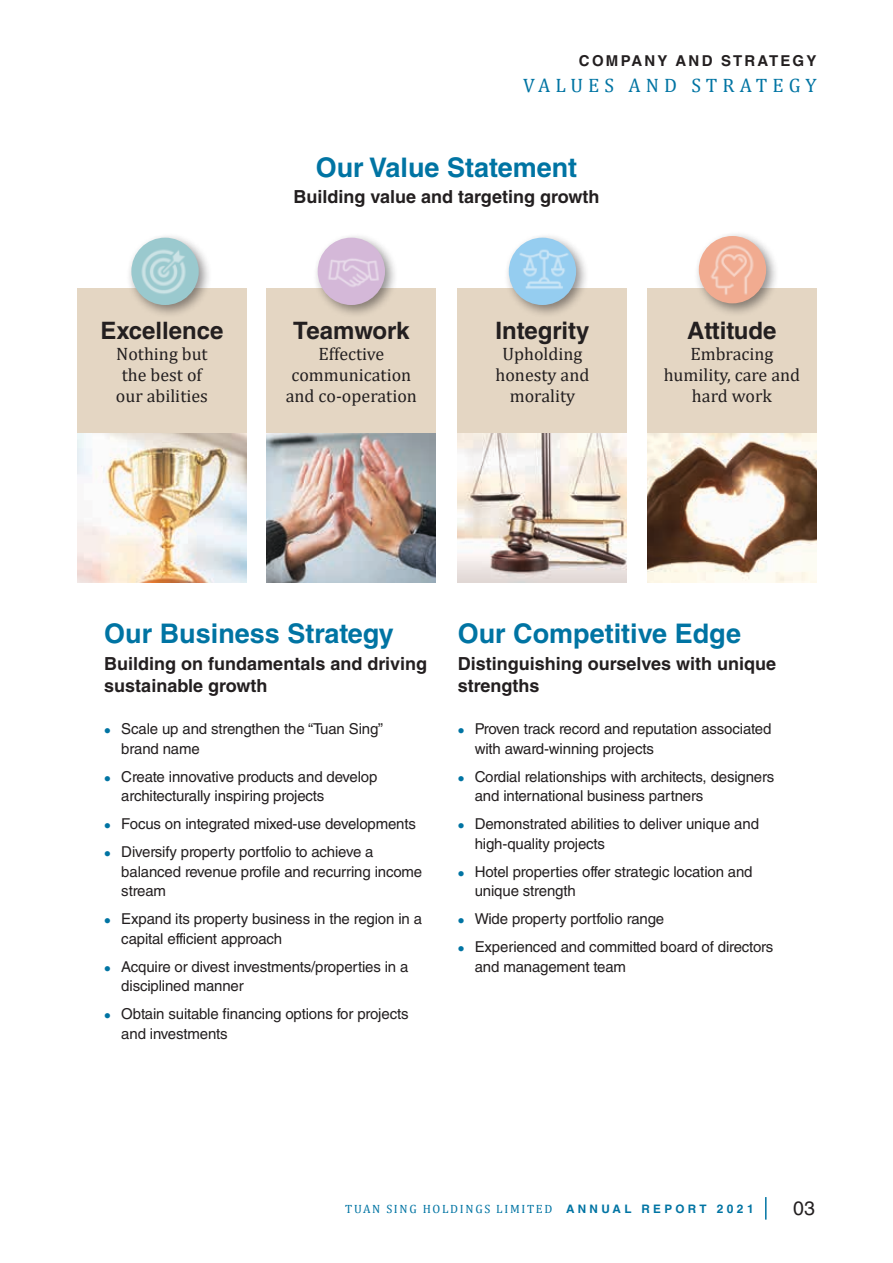
<style>
.page{position:relative;width:893px;height:1263px;background:#fff}
.page>*{position:absolute;margin:0;border:0;box-sizing:border-box;transform-origin:0 0}
.t1{font:700 27px "Helvetica LT Std";color:#0074a3}
.t2{font:700 24px "Helvetica LT Std";color:#231f20}
.t3{font:19.5px "Cambria";letter-spacing:.26em;color:#0074a3}
.t4{font:19.5px "Helvetica LT Std";color:#231f20}
.t5{font:18px/21px "Cambria";color:#231f20;text-align:center}
.t6{font:700 18px/22.5px "Helvetica LT Std";color:#231f20}
.t7{font:15px/19.5px "Helvetica LT Std";letter-spacing:-.01em;color:#231f20}
.t8{font:700 15px "Helvetica LT Std";letter-spacing:.15em;color:#231f20}
.t9{font:12px "Cambria";letter-spacing:.14em;color:#0074a3}
.s1{color:#0074a3}
.s2{font-family:"Helvetica LT Std";font-weight:700;font-size:11.7px}
.s3{font-family:"Helvetica LT Std";font-weight:700}
</style>
<div class="page">
<svg style="left:765px;top:1197px;width:1px;height:22px"></svg>
<img style="left:77px;top:433px;width:169px;height:149px">
<div style="left:647px;top:289px;width:169px;height:144px;background:#e4d6c3"></div>
<div style="left:458px;top:289px;width:169px;height:144px;background:#e4d6c3"></div>
<div style="left:267px;top:289px;width:169px;height:144px;background:#e4d6c3"></div>
<div style="left:77px;top:289px;width:169px;height:144px;background:#e4d6c3"></div>
<img style="left:267px;top:433px;width:169px;height:149px">
<img style="left:458px;top:433px;width:169px;height:149px">
<img style="left:647px;top:433px;width:169px;height:149px">
<div style="left:694px;top:231px;width:86px;height:86px;background:#231f20;opacity:.5"></div>
<div style="left:699px;top:236px;width:67px;height:67px;background:#f1ab90;border-radius:50%"></div>
<img style="left:705px;top:243px;width:51px;height:56px">
<div style="left:504px;top:232px;width:86px;height:87px;background:#231f20;opacity:.5"></div>
<div style="left:509px;top:238px;width:67px;height:67px;background:#95cdf0;border-radius:50%"></div>
<img style="left:512px;top:240px;width:64px;height:57px">
<div style="left:312px;top:232px;width:87px;height:87px;background:#231f20;opacity:.5"></div>
<div style="left:318px;top:238px;width:67px;height:67px;background:#d4b8d8;border-radius:50%"></div>
<img style="left:320px;top:241px;width:62px;height:60px">
<div style="left:126px;top:232px;width:87px;height:87px;background:#231f20;opacity:.5"></div>
<div style="left:131px;top:238px;width:68px;height:67px;background:#9ac9ce;border-radius:50%"></div>
<img style="left:140px;top:244px;width:50px;height:56px">
<p class="t8" style="left:579px;top:52px;width:239px">COMPANY AND STRATEGY</p>
<h3 class="t3" style="left:523px;top:73px;width:295px">VALUES AND STRATEGY</h3>
<h2 class="t2" style="left:100px;top:316px;width:125px">Excellence</h2>
<p class="t5" style="left:116px;top:344px;width:94px">Nothing but the best of our abilities</p>
<h1 class="t1" style="left:316px;top:151px;width:263px">Our Value Statement</h1>
<p class="t6" style="left:293px;top:186px;width:307px">Building value and targeting growth</p>
<h2 class="t2" style="left:293px;top:316px;width:118px">Teamwork</h2>
<p class="t5" style="left:286px;top:344px;width:133px">Effective communication and co-operation</p>
<h2 class="t2" style="left:495px;top:316px;width:95px">Integrity</h2>
<p class="t5" style="left:495px;top:344px;width:95px">Upholding honesty and morality</p>
<h2 class="t2" style="left:687px;top:316px;width:91px">Attitude</h2>
<p class="t5" style="left:664px;top:344px;width:138px">Embracing humility, care and hard work</p>
<h1 class="t1" style="left:104px;top:617px;width:291px">Our Business Strategy</h1>
<p class="t6" style="left:104px;top:652px;width:324px">Building on fundamentals and driving sustainable growth</p>
<p class="t7" style="left:121px;top:719px;width:263px;text-indent:-17px"><span class="s1">●</span> Scale up and strengthen the “Tuan Sing” brand name</p>
<p class="t7" style="left:121px;top:767px;width:258px;text-indent:-17px"><span class="s1">●</span> Create innovative products and develop architecturally inspiring projects</p>
<p class="t7" style="left:104px;top:814px;width:313px"><span class="s1">●</span> Focus on integrated mixed-use developments</p>
<p class="t7" style="left:121px;top:842px;width:302px;text-indent:-17px"><span class="s1">●</span> Diversify property portfolio to achieve a balanced revenue profile and recurring income stream</p>
<p class="t7" style="left:121px;top:909px;width:302px;text-indent:-17px"><span class="s1">●</span> Expand its property business in the region in a capital efficient approach</p>
<p class="t7" style="left:121px;top:957px;width:289px;text-indent:-17px"><span class="s1">●</span> Acquire or divest investments/properties in a disciplined manner</p>
<p class="t7" style="left:121px;top:1004px;width:289px;text-indent:-17px"><span class="s1">●</span> Obtain suitable financing options for projects and investments</p>
<h1 class="t1" style="left:458px;top:617px;width:285px">Our Competitive Edge</h1>
<p class="t6" style="left:458px;top:652px;width:320px">Distinguishing ourselves with unique strengths</p>
<p class="t7" style="left:475px;top:719px;width:298px;text-indent:-17px"><span class="s1">●</span> Proven track record and reputation associated with award-winning projects</p>
<p class="t7" style="left:475px;top:767px;width:301px;text-indent:-17px"><span class="s1">●</span> Cordial relationships with architects, designers and international business partners</p>
<p class="t7" style="left:475px;top:814px;width:286px;text-indent:-17px"><span class="s1">●</span> Demonstrated abilities to deliver unique and high-quality projects</p>
<p class="t7" style="left:475px;top:862px;width:279px;text-indent:-17px"><span class="s1">●</span> Hotel properties offer strategic location and unique strength</p>
<p class="t7" style="left:458px;top:909px;width:208px"><span class="s1">●</span> Wide property portfolio range</p>
<p class="t7" style="left:475px;top:937px;width:300px;text-indent:-17px"><span class="s1">●</span> Experienced and committed board of directors and management team</p>
<p class="t9" style="left:345px;top:1202px;width:410px">TUAN SING HOLDINGS LIMITED <span class="s2">ANNUAL REPORT</span> <span class="s3">2021</span></p>
<h3 class="t4" style="left:793px;top:1197px;width:23px">03</h3>
</div>
